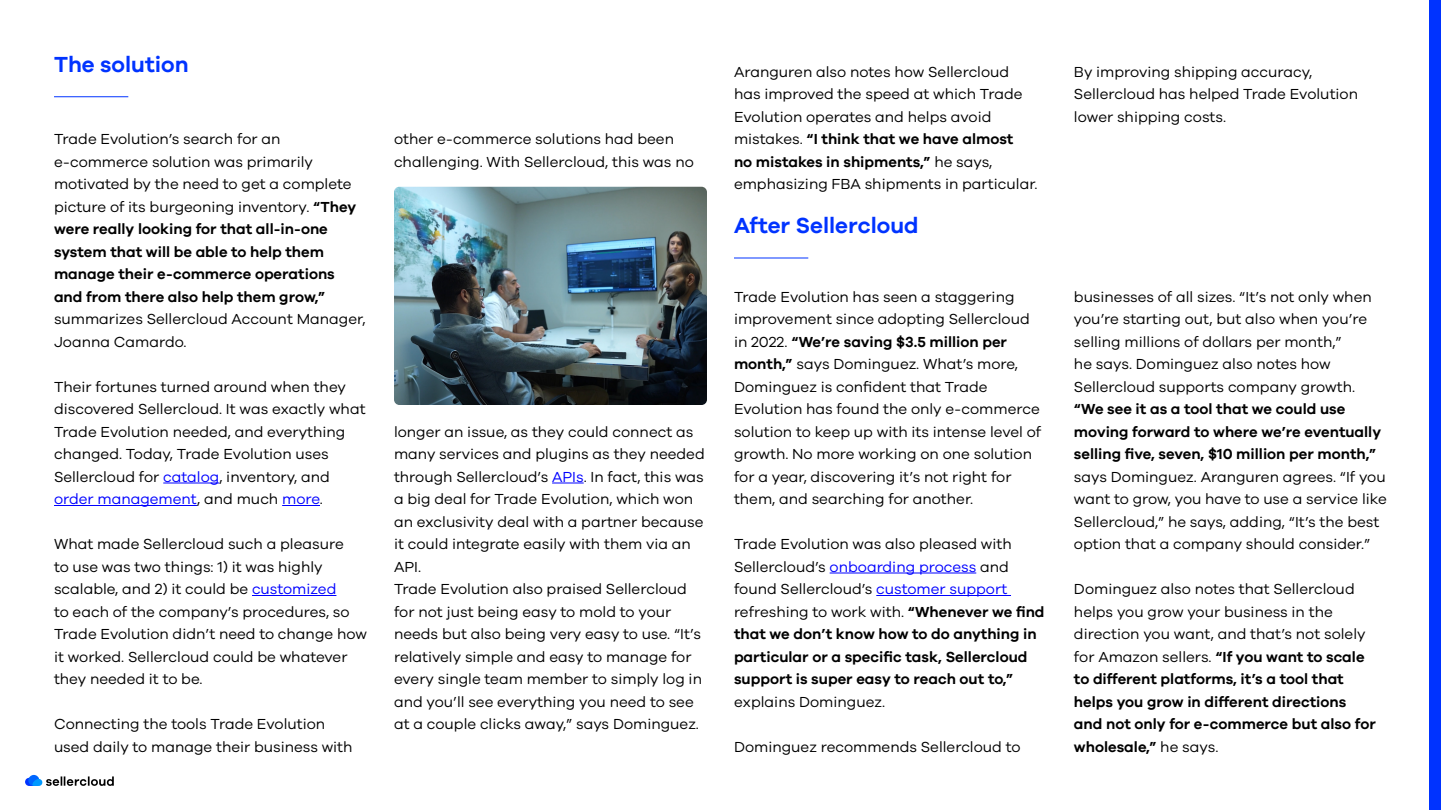
<style>
.page{position:relative;width:1441px;height:810px;background:#fff}
.page>*{position:absolute;margin:0;border:0;box-sizing:border-box;transform-origin:0 0}
.t1{font:600 22.5px "Galano Grotesque";color:#03f}
.Paragraph_Regular{font:15px/22.5px "Galano Grotesque";color:#000}
.Paragraph_Regular-2{font:600 15px/22.5px "Galano Grotesque";color:#000}
.s1{font-weight:600}
.s2{color:#00f}
.s3{font-weight:400}
.s4{font-weight:400;color:#00f}
</style>
<div class="page">
<svg style="left:25px;top:775px;width:89px;height:11px"></svg>
<div style="left:1428px;top:1px;width:12px;height:809px;background:#03f"></div>
<hr style="left:163px;top:483px;width:56px;height:1px;background:#00f">
<hr style="left:54px;top:505px;width:143px;height:1px;background:#00f">
<hr style="left:282px;top:505px;width:38px;height:1px;background:#00f">
<hr style="left:252px;top:595px;width:84px;height:1px;background:#00f">
<hr style="left:552px;top:483px;width:31px;height:1px;background:#00f">
<img style="left:394px;top:187px;width:313px;height:218px">
<hr style="left:54px;top:96px;width:74px;height:1px;background:#03f">
<hr style="left:734px;top:258px;width:74px;height:1px;background:#03f">
<hr style="left:829px;top:573px;width:147px;height:1px;background:#00f">
<hr style="left:876px;top:595px;width:134px;height:1px;background:#00f">
<h2 class="t1" style="left:54px;top:51px;width:136px">The solution</h2>
<p class="Paragraph_Regular" style="left:54px;top:127px;width:313px">Trade Evolution’s search for an e-commerce solution was primarily motivated by the need to get a complete picture of its burgeoning inventory. <span class="s1">“They were really looking for that all-in-one system that will be able to help them manage their e-commerce operations and from there also help them grow,” </span>summarizes Sellercloud Account Manager, Joanna Camardo.</p>
<p class="Paragraph_Regular" style="left:54px;top:375px;width:313px">Their fortunes turned around when they discovered Sellercloud. It was exactly what Trade Evolution needed, and everything changed. Today, Trade Evolution uses Sellercloud for <span class="s2">catalog</span>, inventory, and <span class="s2">order management</span>, and much <span class="s2">more</span>.</p>
<p class="Paragraph_Regular" style="left:54px;top:532px;width:314px">What made Sellercloud such a pleasure<br>to use was two things: 1) it was highly scalable, and 2) it could be <span class="s2">customized<br></span>to each of the company’s procedures, so Trade Evolution didn’t need to change how it worked. Sellercloud could be whatever they needed it to be.</p>
<p class="Paragraph_Regular" style="left:54px;top:712px;width:300px">Connecting the tools Trade Evolution used daily to manage their business with</p>
<p class="Paragraph_Regular" style="left:394px;top:127px;width:301px">other e-commerce solutions had been challenging. With Sellercloud, this was no</p>
<p class="Paragraph_Regular" style="left:394px;top:420px;width:312px">longer an issue, as they could connect as many services and plugins as they needed through Sellercloud’s <span class="s2">APIs</span>. In fact, this was a big deal for Trade Evolution, which won an exclusivity deal with a partner because it could integrate easily with them via an API.</p>
<p class="Paragraph_Regular" style="left:394px;top:577px;width:309px">Trade Evolution also praised Sellercloud for not just being easy to mold to your needs but also being very easy to use. “It’s relatively simple and easy to manage for every single team member to simply log in and you’ll see everything you need to see at a couple clicks away,” says Dominguez.</p>
<p class="Paragraph_Regular" style="left:734px;top:60px;width:305px">Aranguren also notes how Sellercloud has improved the speed at which Trade Evolution operates and helps avoid mistakes. <span class="s1">“I think that we have almost<br>no mistakes in shipments,”</span> he says, emphasizing FBA shipments in particular.</p>
<p class="Paragraph_Regular" style="left:1073px;top:60px;width:285px">By improving shipping accuracy,<br>Sellercloud has helped Trade Evolution lower shipping costs.</p>
<h2 class="t1" style="left:734px;top:212px;width:186px">After Sellercloud</h2>
<p class="Paragraph_Regular" style="left:734px;top:285px;width:309px">Trade Evolution has seen a staggering improvement since adopting Sellercloud in 2022. <span class="s1">“We’re saving $3.5 million per month,”</span> says Dominguez. What’s more, Dominguez is confident that Trade Evolution has found the only e-commerce solution to keep up with its intense level of growth. No more working on one solution for a year, discovering it’s not right for them, and searching for another.</p>
<p class="Paragraph_Regular-2" style="left:734px;top:532px;width:312px"><span class="s3">Trade Evolution was also pleased with Sellercloud’s</span> <span class="s4">onboarding process</span> <span class="s3">and found Sellercloud’s</span> <span class="s4">customer support </span><span class="s3">refreshing to work with.</span> “Whenever we find that we don’t know how to do anything in particular or a specific task, Sellercloud support is super easy to reach out to,” <span class="s3">explains Dominguez.</span></p>
<p class="Paragraph_Regular" style="left:734px;top:735px;width:288px">Dominguez recommends Sellercloud to</p>
<p class="Paragraph_Regular" style="left:1073px;top:285px;width:314px">businesses of all sizes. “It’s not only when you’re starting out, but also when you’re selling millions of dollars per month,”<br>he says. Dominguez also notes how Sellercloud supports company growth. <span class="s1">“We see it as a tool that we could use moving forward to where we’re eventually selling five, seven, $10 million per month,” </span>says Dominguez. Aranguren agrees. “If you want to grow, you have to use a service like Sellercloud,” he says, adding, “It’s the best option that a company should consider.”</p>
<p class="Paragraph_Regular-2" style="left:1073px;top:577px;width:303px"><span class="s3">Dominguez also notes that Sellercloud helps you grow your business in the direction you want, and that’s not solely for Amazon sellers.</span> “If you want to scale to different platforms, it’s a tool that helps you grow in different directions and not only for e-commerce but also for wholesale,” <span class="s3">he says.</span></p>
</div>
